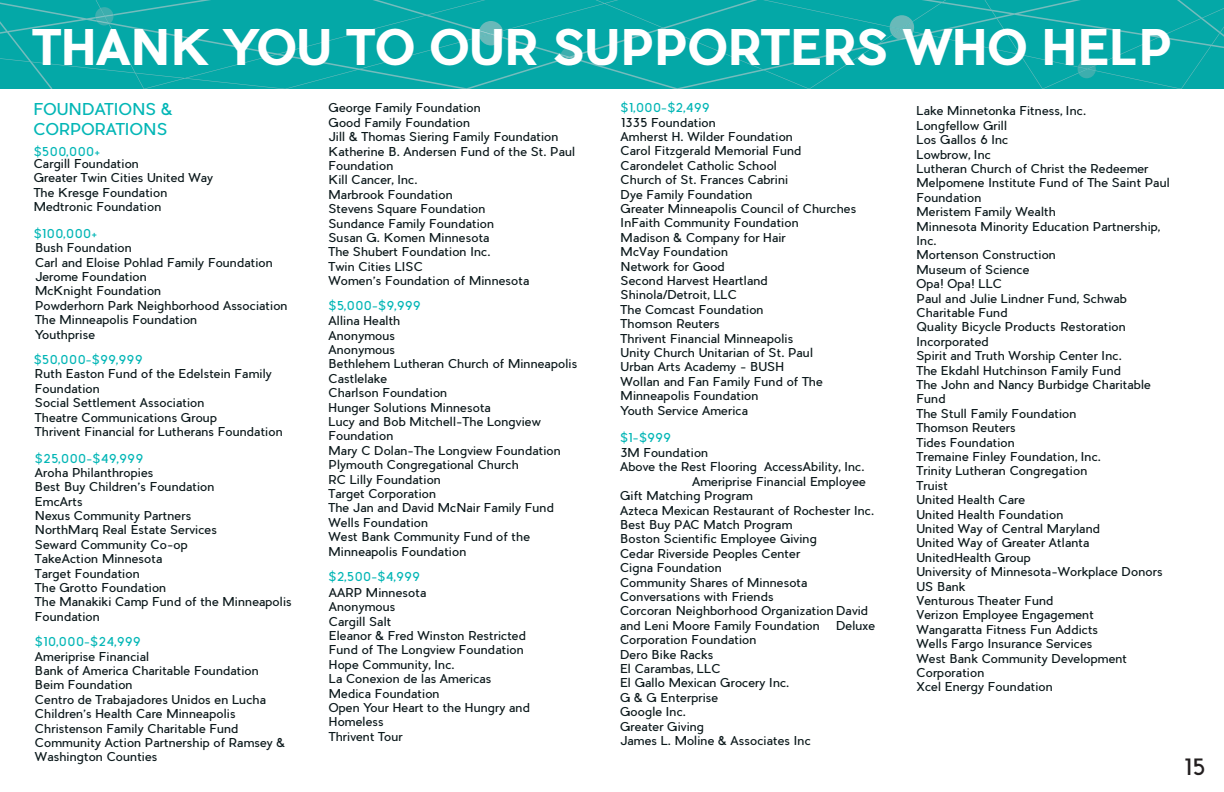
<style>
.page{position:relative;width:1224px;height:792px;background:#fff}
.page>*{position:absolute;margin:0;border:0;box-sizing:border-box;transform-origin:0 0}
.t1{font:700 48px "Pier Sans";color:#fff}
.t2{font:22px "Pier Sans";color:#231f20}
.t3{font:16px/19.2px "Pier Sans";color:#03b6b6}
.t4{font:12px/14.4px "Pier Sans";color:#0c191c}
.t5{font:12px "Pier Sans";color:#03b6b6}
</style>
<div class="page">
<svg style="left:0;top:0;width:1224px;height:89px;background:#08a8a7"></svg>
<div style="left:29px;top:2px;width:1192px;height:68px;background:#04a8a7"></div>
<svg style="left:95px;top:7px;width:19px;height:18px"></svg>
<svg style="left:560px;top:47px;width:19px;height:19px"></svg>
<svg style="left:1077px;top:60px;width:19px;height:18px"></svg>
<svg style="left:479px;top:21px;width:24px;height:24px"></svg>
<svg style="left:890px;top:15px;width:25px;height:25px"></svg>
<h1 class="t1" style="left:33px;top:17px;width:1141px">THANK YOU TO OUR SUPPORTERS WHO HELP</h1>
<h3 class="t3" style="left:33px;top:100px;width:141px">FOUNDATIONS &amp;<br>CORPORATIONS</h3>
<p class="t5" style="left:34px;top:144px;width:68px">$500,000+</p>
<p class="t4" style="left:34px;top:157px;width:181px">Cargill Foundation<br>Greater Twin Cities United Way<br>The Kresge Foundation<br>Medtronic Foundation</p>
<p class="t5" style="left:34px;top:226px;width:65px">$100,000+</p>
<p class="t4" style="left:35px;top:241px;width:254px">Bush Foundation<br>Carl and Eloise Pohlad Family Foundation<br>Jerome Foundation<br>McKnight Foundation<br>Powderhorn Park Neighborhood Association<br>The Minneapolis Foundation<br>Youthprise</p>
<p class="t5" style="left:34px;top:352px;width:110px">$50,000-$99,999</p>
<p class="t4" style="left:35px;top:367px;width:249px">Ruth Easton Fund of the Edelstein Family<br>Foundation<br>Social Settlement Association<br>Theatre Communications Group<br>Thrivent Financial for Lutherans Foundation</p>
<p class="t5" style="left:35px;top:451px;width:110px">$25,000-$49,999</p>
<p class="t4" style="left:35px;top:465px;width:258px">Aroha Philanthropies<br>Best Buy Children's Foundation<br>EmcArts<br>Nexus Community Partners<br>NorthMarq Real Estate Services<br>Seward Community Co-op<br>TakeAction Minnesota<br>Target Foundation<br>The Grotto Foundation<br>The Manakiki Camp Fund of the Minneapolis<br>Foundation</p>
<p class="t5" style="left:35px;top:635px;width:107px">$10,000-$24,999</p>
<p class="t4" style="left:35px;top:649px;width:252px">Ameriprise Financial<br>Bank of America Charitable Foundation<br>Beim Foundation<br>Centro de Trabajadores Unidos en Lucha<br>Children's Health Care Minneapolis<br>Christenson Family Charitable Fund<br>Community Action Partnership of Ramsey &amp;<br>Washington Counties</p>
<p class="t5" style="left:621px;top:100px;width:91px">$1,000-$2,499</p>
<p class="t4" style="left:621px;top:115px;width:237px">1335 Foundation<br>Amherst H. Wilder Foundation<br>Carol Fitzgerald Memorial Fund<br>Carondelet Catholic School<br>Church of St. Frances Cabrini<br>Dye Family Foundation<br>Greater Minneapolis Council of Churches<br>InFaith Community Foundation<br>Madison &amp; Company for Hair<br>McVay Foundation<br>Network for Good<br>Second Harvest Heartland<br>Shinola/Detroit, LLC<br>The Comcast Foundation<br>Thomson Reuters<br>Thrivent Financial Minneapolis<br>Unity Church Unitarian of St. Paul<br>Urban Arts Academy - BUSH<br>Wollan and Fan Family Fund of The<br>Minneapolis Foundation<br>Youth Service America</p>
<p class="t5" style="left:620px;top:430px;width:52px">$1-$999</p>
<p class="t4" style="left:620px;top:445px;width:90px">3M Foundation</p>
<p class="t4" style="left:620px;top:460px;width:246px">Above the Rest Flooring AccessAbility, Inc.</p>
<p class="t4" style="left:692px;top:474px;width:175px">Ameriprise Financial Employee</p>
<p class="t4" style="left:620px;top:489px;width:134px">Gift Matching Program</p>
<p class="t4" style="left:620px;top:503px;width:256px">Azteca Mexican Restaurant of Rochester Inc.</p>
<p class="t4" style="left:620px;top:517px;width:174px">Best Buy PAC Match Program</p>
<p class="t4" style="left:620px;top:532px;width:198px">Boston Scientific Employee Giving</p>
<p class="t4" style="left:620px;top:546px;width:182px">Cedar Riverside Peoples Center</p>
<p class="t4" style="left:620px;top:561px;width:103px">Cigna Foundation</p>
<p class="t4" style="left:620px;top:575px;width:189px">Community Shares of Minnesota</p>
<p class="t4" style="left:620px;top:589px;width:155px">Conversations with Friends</p>
<p class="t4" style="left:620px;top:604px;width:250px">Corcoran Neighborhood Organization David</p>
<p class="t4" style="left:620px;top:618px;width:201px">and Leni Moore Family Foundation</p>
<p class="t4" style="left:836px;top:618px;width:41px">Deluxe</p>
<p class="t4" style="left:620px;top:633px;width:192px">Corporation Foundation<br>Dero Bike Racks<br>El Carambas, LLC<br>El Gallo Mexican Grocery Inc.<br>G &amp; G Enterprise<br>Google Inc.<br>Greater Giving<br>James L. Moline &amp; Associates Inc</p>
<p class="t4" style="left:329px;top:101px;width:248px">George Family Foundation<br>Good Family Foundation<br>Jill &amp; Thomas Siering Family Foundation<br>Katherine B. Andersen Fund of the St. Paul<br>Foundation<br>Kill Cancer, Inc.<br>Marbrook Foundation<br>Stevens Square Foundation<br>Sundance Family Foundation<br>Susan G. Komen Minnesota<br>The Shubert Foundation Inc.<br>Twin Cities LISC<br>Women's Foundation of Minnesota</p>
<p class="t4" style="left:917px;top:104px;width:255px">Lake Minnetonka Fitness, Inc.<br>Longfellow Grill<br>Los Gallos 6 Inc<br>Lowbrow, Inc<br>Lutheran Church of Christ the Redeemer<br>Melpomene Institute Fund of The Saint Paul<br>Foundation<br>Meristem Family Wealth<br>Minnesota Minority Education Partnership,<br>Inc.<br>Mortenson Construction<br>Museum of Science<br>Opa! Opa! LLC<br>Paul and Julie Lindner Fund, Schwab<br>Charitable Fund<br>Quality Bicycle Products Restoration<br>Incorporated<br>Spirit and Truth Worship Center Inc.<br>The Ekdahl Hutchinson Family Fund<br>The John and Nancy Burbidge Charitable<br>Fund<br>The Stull Family Foundation<br>Thomson Reuters<br>Tides Foundation<br>Tremaine Finley Foundation, Inc.<br>Trinity Lutheran Congregation<br>Truist<br>United Health Care<br>United Health Foundation<br>United Way of Central Maryland<br>United Way of Greater Atlanta<br>UnitedHealth Group<br>University of Minnesota-Workplace Donors<br>US Bank<br>Venturous Theater Fund<br>Verizon Employee Engagement<br>Wangaratta Fitness Fun Addicts<br>Wells Fargo Insurance Services<br>West Bank Community Development<br>Corporation<br>Xcel Energy Foundation</p>
<p class="t5" style="left:329px;top:298px;width:94px">$5,000-$9,999</p>
<p class="t4" style="left:329px;top:314px;width:250px">Allina Health<br>Anonymous<br>Anonymous<br>Bethlehem Lutheran Church of Minneapolis<br>Castlelake<br>Charlson Foundation<br>Hunger Solutions Minnesota<br>Lucy and Bob Mitchell-The Longview<br>Foundation<br>Mary C Dolan-The Longview Foundation<br>Plymouth Congregational Church<br>RC Lilly Foundation<br>Target Corporation<br>The Jan and David McNair Family Fund<br>Wells Foundation<br>West Bank Community Fund of the<br>Minneapolis Foundation</p>
<p class="t5" style="left:329px;top:569px;width:93px">$2,500-$4,999</p>
<p class="t4" style="left:329px;top:585px;width:203px">AARP Minnesota<br>Anonymous<br>Cargill Salt<br>Eleanor &amp; Fred Winston Restricted<br>Fund of The Longview Foundation<br>Hope Community, Inc.<br>La Conexion de las Americas<br>Medica Foundation<br>Open Your Heart to the Hungry and<br>Homeless<br>Thrivent Tour</p>
<h2 class="t2" style="left:1183px;top:753px;width:24px">15</h2>
</div>
